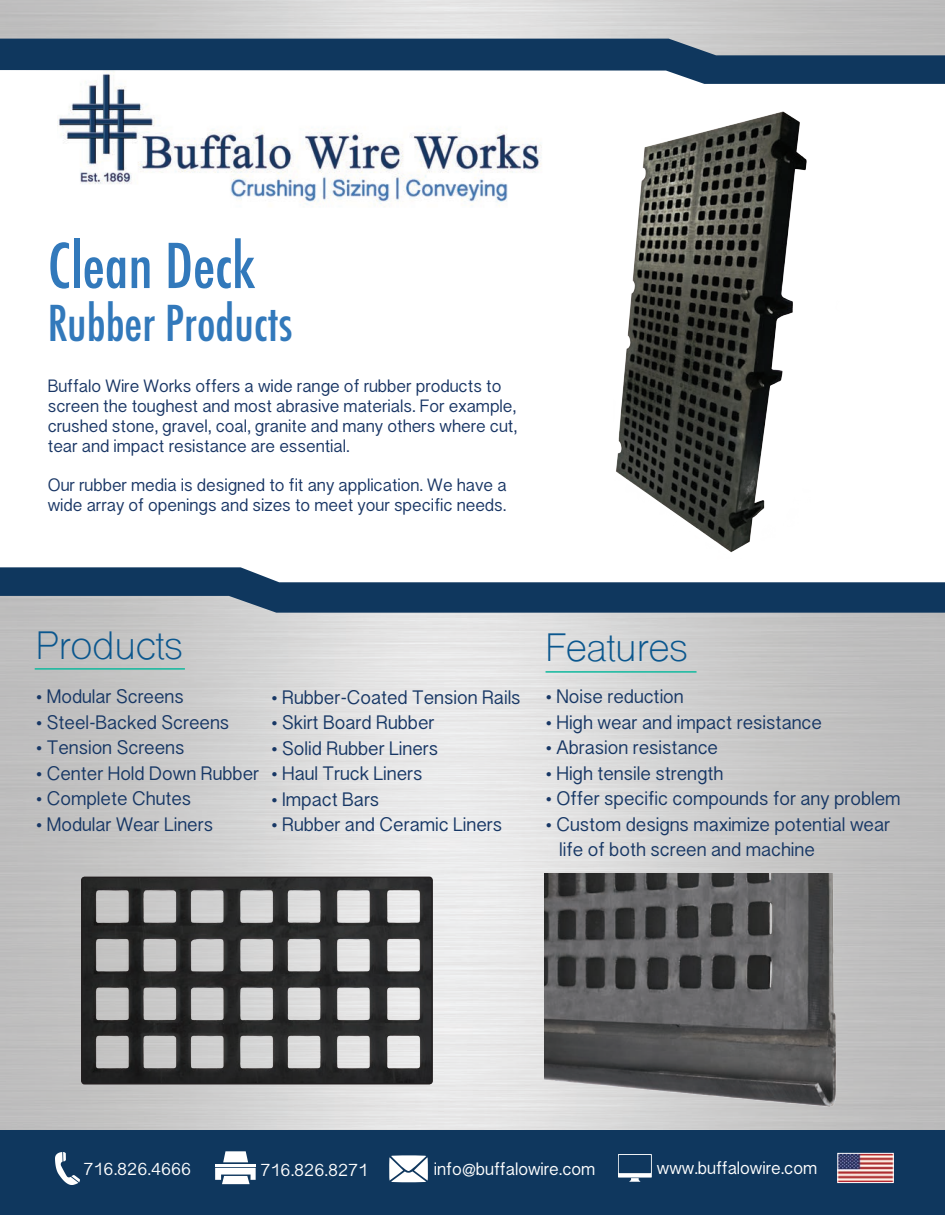
<style>
.page{position:relative;width:945px;height:1215px;background:#fff}
.page>*{position:absolute;margin:0;border:0;box-sizing:border-box;transform-origin:0 0}
.t1{font:500 condensed 60px "Futura";color:#3279bb}
.t2{font:500 condensed 48px "Futura";color:#3279bb}
.t3{font:37.5px "Shree Dev 0714";color:#0b578e}
.t4{font:18px "Sinhala Sangam MN";color:#173765}
.t5{font:16.5px/19.8px "Sinhala Sangam MN";color:#193665}
.t6{font:16.5px "Sinhala Sangam MN";color:#fff}
</style>
<div class="page">
<img style="left:0;top:613px;width:945px;height:518px">
<img style="left:57px;top:84px;width:485px;height:123px">
<hr style="left:546px;top:671px;width:151px;height:2px;background:#11b99e">
<hr style="left:35px;top:668px;width:150px;height:2px;background:#11b99e">
<img style="left:84px;top:880px;width:346px;height:201px">
<div style="left:81px;top:877px;width:352px;height:207px;border:2px solid #231f20;border-radius:3px"></div>
<svg style="left:0;top:39px;width:945px;height:45px"></svg>
<svg style="left:0;top:567px;width:945px;height:46px"></svg>
<div style="left:0;top:1131px;width:945px;height:84px;background:#0f375e"></div>
<img style="left:544px;top:874px;width:322px;height:240px">
<img style="left:616px;top:111px;width:191px;height:442px">
<img style="left:55px;top:1152px;width:24px;height:33px">
<hr style="left:215px;top:1164px;width:41px;height:2px;background:#fff">
<svg style="left:215px;top:1168px;width:41px;height:16px"></svg>
<svg style="left:223px;top:1151px;width:25px;height:11px"></svg>
<svg style="left:389px;top:1155px;width:39px;height:27px"></svg>
<svg style="left:618px;top:1154px;width:34px;height:28px"></svg>
<img style="left:839px;top:1155px;width:53px;height:26px">
<div style="left:837px;top:1153px;width:57px;height:30px;border:1px solid #fff"></div>
<p class="t1" style="left:48px;top:227px;width:209px">Clean Deck</p>
<p class="t2" style="left:48px;top:292px;width:246px">Rubber Products</p>
<p class="t5" style="left:48px;top:376px;width:471px">Buffalo Wire Works offers a wide range of rubber products to screen the toughest and most abrasive materials. For example, crushed stone, gravel, coal, granite and many others where cut, tear and impact resistance are essential.</p>
<p class="t5" style="left:48px;top:475px;width:460px">Our rubber media is designed to fit any application. We have a wide array of openings and sizes to meet your specific needs.</p>
<p class="t3" style="left:36px;top:623px;width:148px">Products</p>
<p class="t4" style="left:36px;top:683px;width:149px">• Modular Screens</p>
<p class="t4" style="left:36px;top:708px;width:195px">• Steel-Backed Screens</p>
<p class="t4" style="left:36px;top:734px;width:150px">• Tension Screens</p>
<p class="t4" style="left:36px;top:759px;width:225px">• Center Hold Down Rubber</p>
<p class="t4" style="left:36px;top:785px;width:157px">• Complete Chutes</p>
<p class="t4" style="left:36px;top:810px;width:179px">• Modular Wear Liners</p>
<p class="t4" style="left:271px;top:683px;width:251px">• Rubber-Coated Tension Rails</p>
<p class="t4" style="left:271px;top:709px;width:165px">• Skirt Board Rubber</p>
<p class="t4" style="left:271px;top:734px;width:168px">• Solid Rubber Liners</p>
<p class="t4" style="left:271px;top:760px;width:153px">• Haul Truck Liners</p>
<p class="t4" style="left:271px;top:785px;width:110px">• Impact Bars</p>
<p class="t4" style="left:271px;top:811px;width:232px">• Rubber and Ceramic Liners</p>
<p class="t3" style="left:546px;top:624px;width:144px">Features</p>
<p class="t4" style="left:546px;top:683px;width:140px">• Noise reduction</p>
<p class="t4" style="left:546px;top:708px;width:278px">• High wear and impact resistance</p>
<p class="t4" style="left:546px;top:734px;width:174px">• Abrasion resistance</p>
<p class="t4" style="left:546px;top:759px;width:179px">• High tensile strength</p>
<p class="t4" style="left:546px;top:785px;width:357px">• Offer specific compounds for any problem</p>
<p class="t4" style="left:546px;top:810px;width:346px">• Custom designs maximize potential wear</p>
<p class="t4" style="left:559px;top:836px;width:257px">life of both screen and machine</p>
<p class="t6" style="left:83px;top:1157px;width:109px">716.826.4666</p>
<p class="t6" style="left:260px;top:1157px;width:109px">716.826.8271</p>
<p class="t6" style="left:434px;top:1157px;width:163px">info@buffalowire.com</p>
<p class="t6" style="left:657px;top:1155px;width:162px">www.buffalowire.com</p>
</div>
